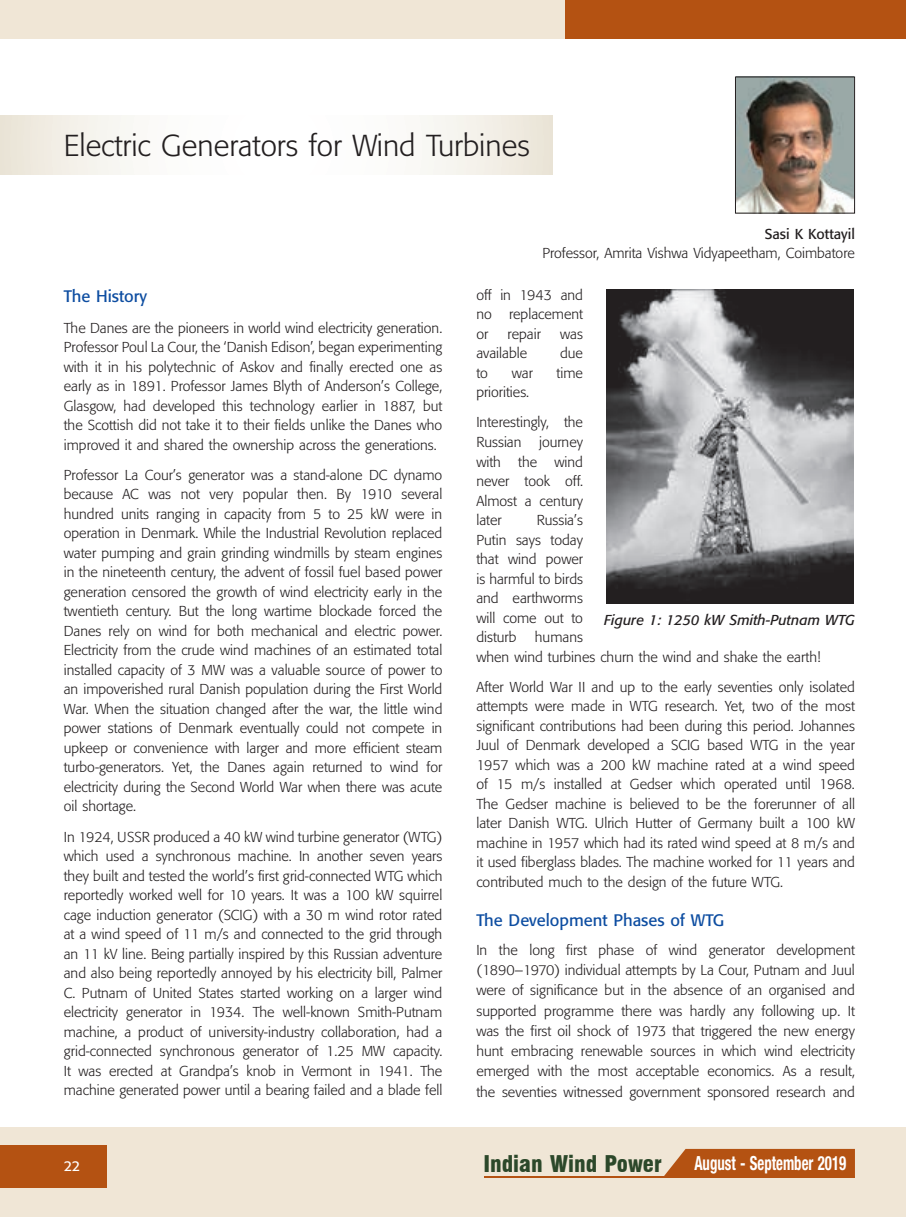
<style>
.page{position:relative;width:906px;height:1217px;background:#fff}
.page>*{position:absolute;margin:0;border:0;box-sizing:border-box;transform-origin:0 0}
.t1{font:300 30px "Formata";color:#231f20}
.t2{font:900 condensed 22.5px "Swiss 721 BT";color:#2c482a}
.t3{font:700 condensed 19.5px "Helvetica Neue LT Pro";color:#fff;scale:.76 1}
.t4{font:16.5px "Formata";color:#0d4da1}
.t5{font:300 14.25px/19.5px "Formata";color:#231f20;text-align:justify}
.t6{font:italic 14.25px "Formata";color:#231f20}
.t7{font:14.25px "Formata";color:#231f20}
.t8{font:14.25px "Formata";color:#fff}
</style>
<div class="page">
<div style="left:0;top:0;width:566px;height:38px;background:#f0e6d6"></div>
<div style="left:0;top:1127px;width:906px;height:89px;background:#f0e6d6"></div>
<div style="left:566px;top:0;width:340px;height:38px;background:#b45212"></div>
<div style="left:0;top:1144px;width:106px;height:43px;background:#b45212"></div>
<svg style="left:664px;top:1148px;width:191px;height:28px;background:#b95e23"></svg>
<hr style="left:484px;top:1176px;width:371px;height:1px;background:#b45212">
<img style="left:737px;top:79px;width:116px;height:132px">
<div style="left:735px;top:77px;width:120px;height:136px;border:1px solid #231f20"></div>
<svg style="left:0;top:115px;width:553px;height:60px"></svg>
<img style="left:606px;top:289px;width:247px;height:314px">
<h1 class="t1" style="left:64px;top:128px;width:467px">Electric Generators for Wind Turbines</h1>
<p class="t7" style="left:764px;top:225px;width:92px">Sasi K Kottayil</p>
<p class="t5" style="left:542px;top:244px;width:314px">Professor, Amrita Vishwa Vidyapeetham, Coimbatore</p>
<p class="t4" style="left:64px;top:286px;width:85px">The History</p>
<p class="t5" style="left:64px;top:318px;width:380px">The Danes are the pioneers in world wind electricity generation.<br>Professor Poul La Cour, the ‘Danish Edison’, began experimenting with it in his polytechnic of Askov and finally erected one as early as in 1891. Professor James Blyth of Anderson’s College, Glasgow, had developed this technology earlier in 1887, but the Scottish did not take it to their fields unlike the Danes who improved it and shared the ownership across the generations.</p>
<p class="t5" style="left:64px;top:465px;width:380px">Professor La Cour’s generator was a stand-alone DC dynamo because AC was not very popular then. By 1910 several hundred units ranging in capacity from 5 to 25 kW were in operation in Denmark. While the Industrial Revolution replaced water pumping and grain grinding windmills by steam engines in the nineteenth century, the advent of fossil fuel based power generation censored the growth of wind electricity early in the twentieth century. But the long wartime blockade forced the Danes rely on wind for both mechanical and electric power.<br>Electricity from the crude wind machines of an estimated total installed capacity of 3 MW was a valuable source of power to an impoverished rural Danish population during the First World War. When the situation changed after the war, the little wind power stations of Denmark eventually could not compete in upkeep or convenience with larger and more efficient steam turbo-generators. Yet, the Danes again returned to wind for electricity during the Second World War when there was acute oil shortage.</p>
<p class="t5" style="left:64px;top:826px;width:380px">In 1924, USSR produced a 40 kW wind turbine generator (WTG) which used a synchronous machine. In another seven years they built and tested the world’s first grid-connected WTG which reportedly worked well for 10 years. It was a 100 kW squirrel cage induction generator (SCIG) with a 30 m wind rotor rated at a wind speed of 11 m/s and connected to the grid through an 11 kV line. Being partially inspired by this Russian adventure and also being reportedly annoyed by his electricity bill, Palmer C. Putnam of United States started working on a larger wind electricity generator in 1934. The well-known Smith-Putnam machine, a product of university-industry collaboration, had a grid-connected synchronous generator of 1.25 MW capacity.<br>It was erected at Grandpa’s knob in Vermont in 1941. The machine generated power until a bearing failed and a blade fell</p>
<p class="t5" style="left:476px;top:285px;width:108px">off in 1943 and no replacement or</p>
<p class="t5" style="left:507px;top:324px;width:35px">repair</p>
<p class="t5" style="left:560px;top:324px;width:24px">was</p>
<p class="t5" style="left:476px;top:343px;width:52px">available</p>
<p class="t5" style="left:560px;top:343px;width:24px">due</p>
<p class="t5" style="left:476px;top:363px;width:13px">to</p>
<p class="t5" style="left:512px;top:363px;width:23px">war</p>
<p class="t5" style="left:556px;top:363px;width:28px">time</p>
<p class="t5" style="left:476px;top:377px;width:108px;line-height:30.2px">priorities.<br>Interestingly, the</p>
<p class="t5" style="left:476px;top:432px;width:108px">Russian journey with the wind never took off.<br>Almost a century later</p>
<p class="t5" style="left:476px;top:510px;width:108px;text-indent:60px">Russia’s Putin says today that wind power is harmful to birds and earthworms will come out to disturb</p>
<p class="t6" style="left:604px;top:611px;width:252px">Figure 1: 1250 kW Smith-Putnam WTG</p>
<p class="t5" style="left:476px;top:627px;width:346px;text-indent:59px">humans<br>when wind turbines churn the wind and shake the earth!</p>
<p class="t5" style="left:476px;top:677px;width:380px">After World War II and up to the early seventies only isolated attempts were made in WTG research. Yet, two of the most significant contributions had been during this period. Johannes Juul of Denmark developed a SCIG based WTG in the year 1957 which was a 200 kW machine rated at a wind speed of 15 m/s installed at Gedser which operated until 1968.<br>The Gedser machine is believed to be the forerunner of all later Danish WTG. Ulrich Hutter of Germany built a 100 kW machine in 1957 which had its rated wind speed at 8 m/s and it used fiberglass blades. The machine worked for 11 years and contributed much to the design of the future WTG.</p>
<p class="t4" style="left:476px;top:909px;width:249px">The Development Phases of WTG</p>
<p class="t5" style="left:476px;top:939px;width:380px;line-height:20.2px">In the long first phase of wind generator development (1890–1970) individual attempts by La Cour, Putnam and Juul were of significance but in the absence of an organised and supported programme there was hardly any following up. It was the first oil shock of 1973 that triggered the new energy hunt embracing renewable sources in which wind electricity emerged with the most acceptable economics. As a result, the seventies witnessed government sponsored research and</p>
<p class="t8" style="left:64px;top:1156px;width:18px">22</p>
<h2 class="t2" style="left:483px;top:1149px;width:180px">Indian Wind Power</h2>
<h3 class="t3" style="left:694px;top:1150px;width:201px">August - September 2019</h3>
</div>
